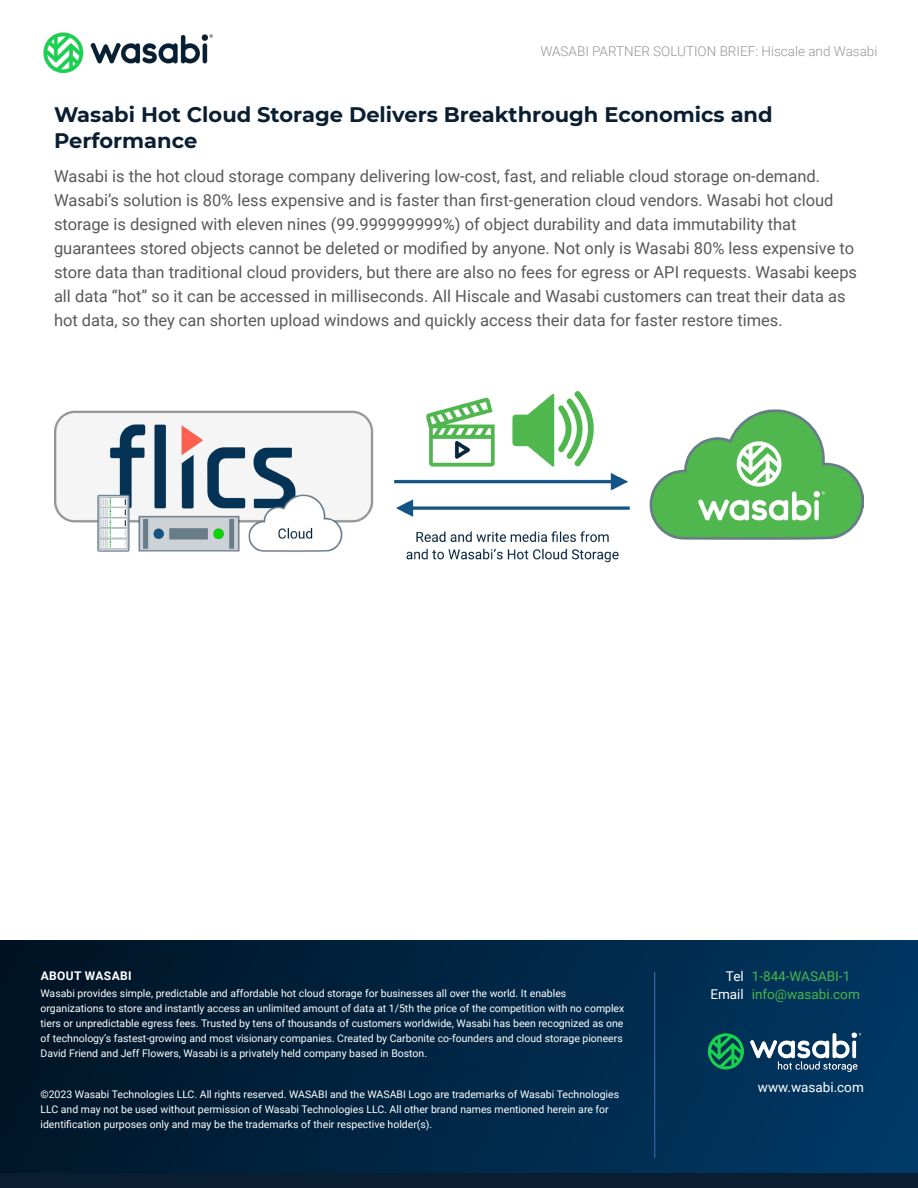
<style>
.page{position:relative;width:918px;height:1188px;background:#fff}
.page>*{position:absolute;margin:0;border:0;box-sizing:border-box;transform-origin:0 0}
.t1{font:700 21px/25.2px "Montserrat";color:#0a1e32}
.t2{font:16.5px/24px "Roboto";color:#58595b}
.t3{font:300 13.5px "Roboto";color:#939598}
.t4{font:13.5px/18px "Roboto";color:#48b749}
.t5{font:13.5px/18px "Roboto";color:#fff;text-align:right}
.t6{font:700 12px "Roboto";letter-spacing:.035em;color:#fff}
.t7{font:10.5px/15px "Roboto";color:#fff}
</style>
<div class="page">
<img style="left:43px;top:32px;width:170px;height:41px">
<img style="left:54px;top:392px;width:810px;height:170px">
<div style="left:0;top:1173px;width:918px;height:15px;background:#0a1e32"></div>
<img style="left:0;top:941px;width:918px;height:232px">
<img style="left:705px;top:1029px;width:159px;height:46px">
<hr style="left:654px;top:972px;width:1px;height:186px;background:#466fb6">
<p class="t3" style="left:540px;top:42px;width:339px">WASABI PARTNER SOLUTION BRIEF: Hiscale and Wasabi</p>
<h1 class="t1" style="left:54px;top:101px;width:720px">Wasabi Hot Cloud Storage Delivers Breakthrough Economics and<br>Performance</h1>
<p class="t2" style="left:54px;top:164px;width:805px">Wasabi is the hot cloud storage company delivering low-cost, fast, and reliable cloud storage on-demand.<br>Wasabi’s solution is 80% less expensive and is faster than first-generation cloud vendors. Wasabi hot cloud storage is designed with eleven nines (99.999999999%) of object durability and data immutability that guarantees stored objects cannot be deleted or modified by anyone. Not only is Wasabi 80% less expensive to store data than traditional cloud providers, but there are also no fees for egress or API requests. Wasabi keeps all data “hot” so it can be accessed in milliseconds. All Hiscale and Wasabi customers can treat their data as hot data, so they can shorten upload windows and quickly access their data for faster restore times.</p>
<p class="t6" style="left:41px;top:967px;width:93px">ABOUT WASABI</p>
<p class="t7" style="left:40px;top:986px;width:585px">Wasabi provides simple, predictable and affordable hot cloud storage for businesses all over the world. It enables organizations to store and instantly access an unlimited amount of data at 1/5th the price of the competition with no complex tiers or unpredictable egress fees. Trusted by tens of thousands of customers worldwide, Wasabi has been recognized as one of technology’s fastest-growing and most visionary companies. Created by Carbonite co-founders and cloud storage pioneers David Friend and Jeff Flowers, Wasabi is a privately held company based in Boston.</p>
<p class="t7" style="left:40px;top:1086px;width:580px">©2023 Wasabi Technologies LLC. All rights reserved. WASABI and the WASABI Logo are trademarks of Wasabi Technologies<br>LLC and may not be used without permission of Wasabi Technologies LLC. All other brand names mentioned herein are for identification purposes only and may be the trademarks of their respective holder(s).</p>
<p class="t5" style="left:710px;top:966px;width:35px">Tel<br>Email</p>
<p class="t4" style="left:752px;top:966px;width:110px">1-844-WASABI-1 info@wasabi.com</p>
<p class="t5" style="left:758px;top:1078px;width:107px">www.wasabi.com</p>
</div>
